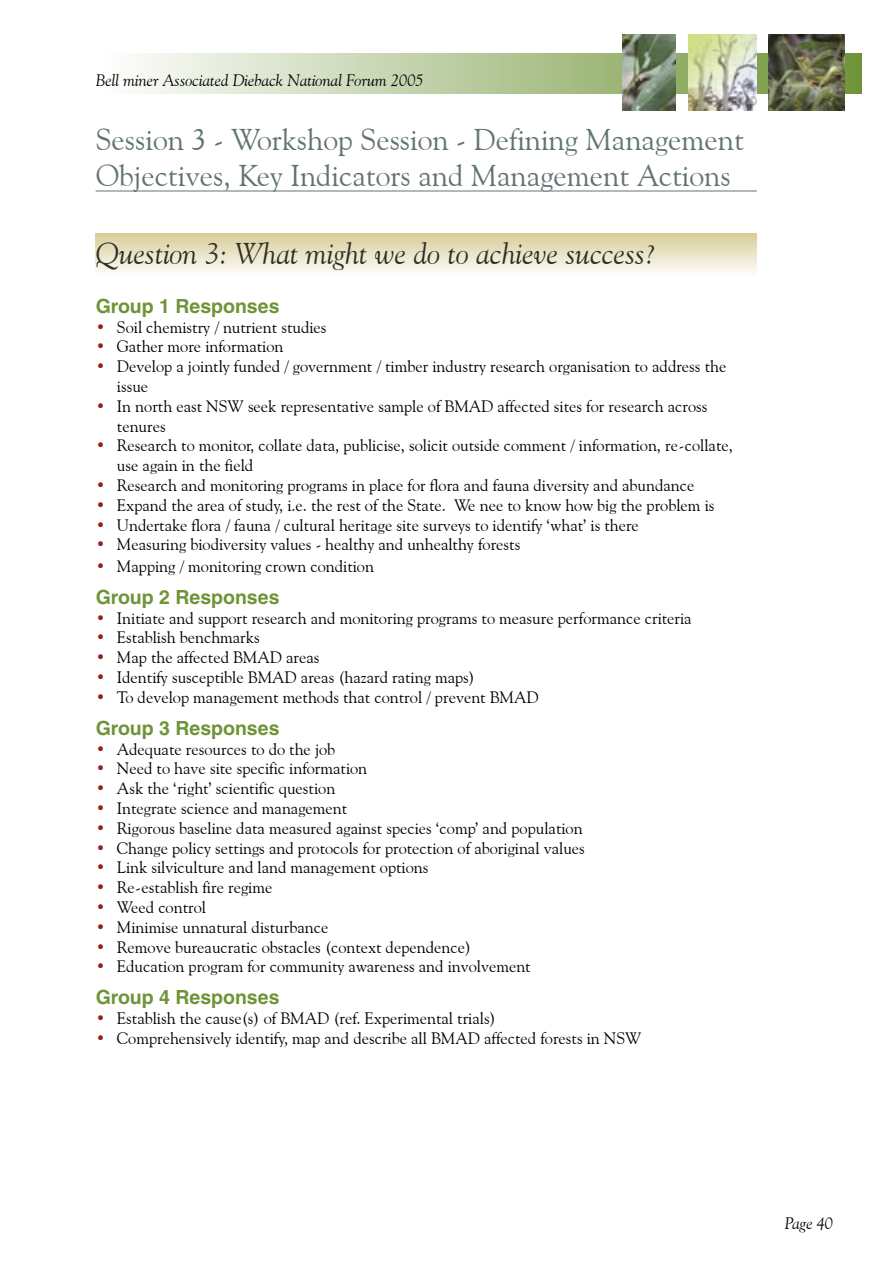
<style>
.page{position:relative;width:893px;height:1263px;background:#fff}
.page>*{position:absolute;margin:0;border:0;box-sizing:border-box;transform-origin:0 0}
.t1{font:30px/36px "Goudy Old Style BT";color:#637374}
.t2{font:italic 30px "Goudy Old Style BT";color:#302e24}
.t3{font:700 19.5px "Helvetica";color:#6f9438}
.t4{font:16.5px/19.8px "Goudy Old Style BT";color:#000}
.t5{font:italic 16.5px "Goudy Old Style BT";color:#000}
.t6{font:16.5px/19.8px "Goudy Old Style BT";color:#94201e;text-align:justify}
</style>
<div class="page">
<hr style="left:96px;top:191px;width:661px;height:1px;background:#637374">
<svg style="left:138px;top:53px;width:723px;height:41px;background:#c3d3ad"></svg>
<img style="left:689px;top:34px;width:68px;height:77px">
<img style="left:768px;top:34px;width:77px;height:77px">
<img style="left:622px;top:34px;width:54px;height:76px">
<div style="left:96px;top:234px;width:661px;height:42px;background:linear-gradient(to bottom,#d8cd9a,#fdfcf9)"></div>
<p class="t5" style="left:96px;top:70px;width:330px">Bell miner Associated Dieback National Forum 2005</p>
<h1 class="t1" style="left:96px;top:121px;width:650px">Session 3 - Workshop Session - Defining Management<br>Objectives, Key Indicators and Management Actions</h1>
<h1 class="t2" style="left:96px;top:235px;width:562px">Question 3: What might we do to achieve success?</h1>
<p class="t3" style="left:96px;top:294px;width:185px">Group 1 Responses</p>
<p class="t4" style="left:117px;top:317px;width:617px">Soil chemistry / nutrient studies<br>Gather more information<br>Develop a jointly funded / government / timber industry research organisation to address the issue<br>In north east NSW seek representative sample of BMAD affected sites for research across tenures<br>Research to monitor, collate data, publicise, solicit outside comment / information, re-collate, use again in the field<br>Research and monitoring programs in place for flora and fauna diversity and abundance Expand the area of study, i.e. the rest of the State. We nee to know how big the problem is Undertake flora / fauna / cultural heritage site surveys to identify ‘what’ is there<br>Measuring biodiversity values - healthy and unhealthy forests</p>
<p class="t4" style="left:117px;top:556px;width:259px">Mapping / monitoring crown condition</p>
<p class="t3" style="left:96px;top:585px;width:185px">Group 2 Responses</p>
<p class="t4" style="left:117px;top:608px;width:576px">Initiate and support research and monitoring programs to measure performance criteria Establish benchmarks<br>Map the affected BMAD areas<br>Identify susceptible BMAD areas (hazard rating maps)<br>To develop management methods that control / prevent BMAD</p>
<p class="t3" style="left:96px;top:716px;width:185px">Group 3 Responses</p>
<p class="t4" style="left:117px;top:739px;width:469px">Adequate resources to do the job<br>Need to have site specific information<br>Ask the ‘right’ scientific question<br>Integrate science and management<br>Rigorous baseline data measured against species ‘comp’ and population Change policy settings and protocols for protection of aboriginal values Link silviculture and land management options<br>Re-establish fire regime<br>Weed control<br>Minimise unnatural disturbance<br>Remove bureaucratic obstacles (context dependence)<br>Education program for community awareness and involvement</p>
<p class="t3" style="left:96px;top:985px;width:185px">Group 4 Responses</p>
<p class="t4" style="left:117px;top:1008px;width:526px">Establish the cause(s) of BMAD (ref. Experimental trials)<br>Comprehensively identify, map and describe all BMAD affected forests in NSW</p>
<p class="t6" style="left:96px;top:317px;width:11px">• • •</p>
<p class="t6" style="left:96px;top:396px;width:11px">•</p>
<p class="t6" style="left:96px;top:435px;width:11px">•</p>
<p class="t6" style="left:96px;top:475px;width:11px">• • • •</p>
<p class="t6" style="left:96px;top:556px;width:11px">•</p>
<p class="t6" style="left:96px;top:608px;width:11px">• • • • •</p>
<p class="t6" style="left:96px;top:739px;width:11px">• • • • • • • • • • • •</p>
<p class="t6" style="left:96px;top:1008px;width:11px">• •</p>
<p class="t5" style="left:785px;top:1213px;width:50px">Page 40</p>
</div>
